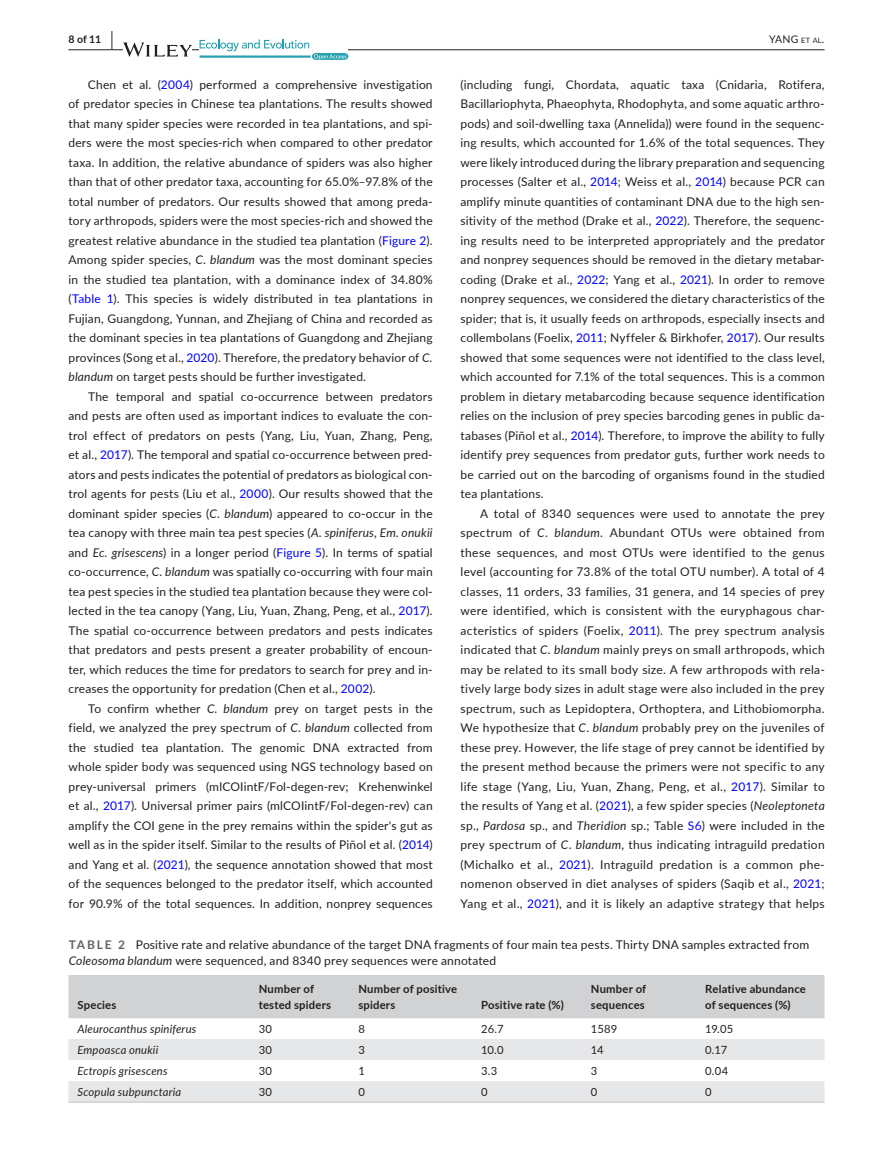
<style>
.page{position:relative;width:893px;height:1174px;background:#fff}
.page>*{position:absolute;margin:0;border:0;box-sizing:border-box;transform-origin:0 0}
.t1{font:12px/19.5px "Lato";letter-spacing:.015em;color:#231f20;text-align:justify}
.t2{font:700 11.25px/15.8px "Lato";letter-spacing:.02em;color:#231f20}
.t3{font:italic 11.25px "Lato";letter-spacing:.015em;color:#231f20}
.t4{font:11.25px "Lato";letter-spacing:.01em;color:#231f20}
.t5{font:10.5px "Lato";color:#231f20}
.t6{font:700 10.5px "Lato";color:#231f20}
.s1{font-size:19.5px}
.s2{font-size:7.35px}
.s3{color:#00f}
.s4{font-style:italic}
.s5{font-weight:700;color:#636366}
</style>
<div class="page">
<hr style="left:68px;top:49px;width:756px;height:1px;background:#231f20">
<svg style="left:123px;top:42px;width:69px;height:15px"></svg>
<svg style="left:200px;top:39px;width:148px;height:21px"></svg>
<div style="left:68px;top:975px;width:756px;height:43px;background:#d1d2d4"></div>
<svg style="left:68px;top:1039px;width:756px;height:62px;fill:#e6e7e9"></svg>
<hr style="left:68px;top:1101px;width:182px;height:1px;background:#d1d2d4">
<hr style="left:250px;top:1101px;width:99px;height:1px;background:#d1d2d4">
<hr style="left:349px;top:1101px;width:123px;height:1px;background:#d1d2d4">
<hr style="left:472px;top:1101px;width:110px;height:1px;background:#d1d2d4">
<hr style="left:582px;top:1101px;width:114px;height:1px;background:#d1d2d4">
<hr style="left:696px;top:1101px;width:128px;height:1px;background:#d1d2d4">
<p class="t6" style="left:68px;top:31px;width:46px">8 of 11 <span class="s1">|</span></p>
<p class="t5" style="left:769px;top:31px;width:57px">YANG <span class="s2">et al</span>.</p>
<p class="t1" style="left:68px;top:74px;width:366px;text-indent:20px">Chen et al. (<span class="s3">2004</span>) performed a comprehensive investigation of predator species in Chinese tea plantations. The results showed that many spider species were recorded in tea plantations, and spi&shy;ders were the most species-rich when compared to other predator taxa. In addition, the relative abundance of spiders was also higher than that of other predator taxa, accounting for 65.0%–97.8% of the total number of predators. Our results showed that among preda&shy;tory arthropods, spiders were the most species-rich and showed the greatest relative abundance in the studied tea plantation (<span class="s3">Figure 2</span>).<br>Among spider species, <span class="s4">C. blandum</span> was the most dominant species in the studied tea plantation, with a dominance index of 34.80% (<span class="s3">Table 1</span>). This species is widely distributed in tea plantations in Fujian, Guangdong, Yunnan, and Zhejiang of China and recorded as the dominant species in tea plantations of Guangdong and Zhejiang provinces (Song et al., <span class="s3">2020</span>). Therefore, the predatory behavior of <span class="s4">C. blandum</span> on target pests should be further investigated.</p>
<p class="t1" style="left:68px;top:386px;width:366px;text-indent:20px">The temporal and spatial co-occurrence between predators and pests are often used as important indices to evaluate the con&shy;trol effect of predators on pests (Yang, Liu, Yuan, Zhang, Peng, et al., <span class="s3">2017</span>). The temporal and spatial co-occurrence between pred&shy;ators and pests indicates the potential of predators as biological con&shy;trol agents for pests (Liu et al., <span class="s3">2000</span>). Our results showed that the dominant spider species (<span class="s4">C. blandum</span>) appeared to co-occur in the tea canopy with three main tea pest species (<span class="s4">A. spiniferus</span>, <span class="s4">Em. onukii </span>and <span class="s4">Ec. grisescens</span>) in a longer period (<span class="s3">Figure 5</span>). In terms of spatial co-occurrence, <span class="s4">C. blandum</span> was spatially co-occurring with four main tea pest species in the studied tea plantation because they were col&shy;lected in the tea canopy (Yang, Liu, Yuan, Zhang, Peng, et al., <span class="s3">2017</span>).<br>The spatial co-occurrence between predators and pests indicates that predators and pests present a greater probability of encoun&shy;ter, which reduces the time for predators to search for prey and in&shy;creases the opportunity for predation (Chen et al., <span class="s3">2002</span>).</p>
<p class="t1" style="left:69px;top:698px;width:366px;text-indent:19px">To confirm whether <span class="s4">C. blandum</span> prey on target pests in the field, we analyzed the prey spectrum of <span class="s4">C. blandum</span> collected from the studied tea plantation. The genomic DNA extracted from whole spider body was sequenced using NGS technology based on prey-universal primers (mlCOIintF/Fol-degen-rev; Krehenwinkel et al., <span class="s3">2017</span>). Universal primer pairs (mlCOIintF/Fol-degen-rev) can amplify the COI gene in the prey remains within the spider's gut as well as in the spider itself. Similar to the results of Piñol et al. (<span class="s3">2014</span>) and Yang et al. (<span class="s3">2021</span>), the sequence annotation showed that most of the sequences belonged to the predator itself, which accounted for 90.9% of the total sequences. In addition, nonprey sequences</p>
<p class="t1" style="left:460px;top:74px;width:366px">(including fungi, Chordata, aquatic taxa (Cnidaria, Rotifera, Bacillariophyta, Phaeophyta, Rhodophyta, and some aquatic arthro&shy;pods) and soil-dwelling taxa (Annelida)) were found in the sequenc&shy;ing results, which accounted for 1.6% of the total sequences. They were likely introduced during the library preparation and sequencing processes (Salter et al., <span class="s3">2014</span>; Weiss et al., <span class="s3">2014</span>) because PCR can amplify minute quantities of contaminant DNA due to the high sen&shy;sitivity of the method (Drake et al., <span class="s3">2022</span>). Therefore, the sequenc&shy;ing results need to be interpreted appropriately and the predator and nonprey sequences should be removed in the dietary metabar&shy;coding (Drake et al., <span class="s3">2022</span>; Yang et al., <span class="s3">2021</span>). In order to remove nonprey sequences, we considered the dietary characteristics of the spider; that is, it usually feeds on arthropods, especially insects and collembolans (Foelix, <span class="s3">2011</span>; Nyffeler &amp; Birkhofer, <span class="s3">2017</span>). Our results showed that some sequences were not identified to the class level, which accounted for 7.1% of the total sequences. This is a common problem in dietary metabarcoding because sequence identification relies on the inclusion of prey species barcoding genes in public da&shy;tabases (Piñol et al., <span class="s3">2014</span>). Therefore, to improve the ability to fully identify prey sequences from predator guts, further work needs to be carried out on the barcoding of organisms found in the studied tea plantations.</p>
<p class="t1" style="left:461px;top:503px;width:366px;text-indent:20px">A total of 8340 sequences were used to annotate the prey spectrum of <span class="s4">C. blandum</span>. Abundant OTUs were obtained from these sequences, and most OTUs were identified to the genus level (accounting for 73.8% of the total OTU number). A total of 4 classes, 11 orders, 33 families, 31 genera, and 14 species of prey were identified, which is consistent with the euryphagous char&shy;acteristics of spiders (Foelix, <span class="s3">2011</span>). The prey spectrum analysis indicated that <span class="s4">C. blandum</span> mainly preys on small arthropods, which may be related to its small body size. A few arthropods with rela&shy;tively large body sizes in adult stage were also included in the prey spectrum, such as Lepidoptera, Orthoptera, and Lithobiomorpha.<br>We hypothesize that <span class="s4">C. blandum</span> probably prey on the juveniles of these prey. However, the life stage of prey cannot be identified by the present method because the primers were not specific to any life stage (Yang, Liu, Yuan, Zhang, Peng, et al., <span class="s3">2017</span>). Similar to the results of Yang et al. (<span class="s3">2021</span>), a few spider species (<span class="s4">Neoleptoneta </span>sp., <span class="s4">Pardosa</span> sp., and <span class="s4">Theridion</span> sp.; Table <span class="s3">S6</span>) were included in the prey spectrum of <span class="s4">C. blandum</span>, thus indicating intraguild predation (Michalko et al., <span class="s3">2021</span>). Intraguild predation is a common phe&shy;nomenon observed in diet analyses of spiders (Saqib et al., <span class="s3">2021</span>; Yang et al., <span class="s3">2021</span>), and it is likely an adaptive strategy that helps</p>
<p class="t1" style="left:69px;top:935px;width:742px;line-height:16.5px"><span class="s5">TABLE 2</span> Positive rate and relative abundance of the target DNA fragments of four main tea pests. Thirty DNA samples extracted from<br><span class="s4">Coleosoma blandum</span> were sequenced, and 8340 prey sequences were annotated</p>
<p class="t2" style="left:77px;top:996px;width:41px">Species</p>
<p class="t2" style="left:259px;top:980px;width:74px">Number of tested spiders</p>
<p class="t2" style="left:358px;top:980px;width:100px">Number of positive spiders</p>
<p class="t2" style="left:591px;top:980px;width:57px">Number of sequences</p>
<p class="t2" style="left:705px;top:980px;width:102px">Relative abundance of sequences (%)</p>
<p class="t2" style="left:481px;top:996px;width:84px">Positive rate (%)</p>
<p class="t3" style="left:77px;top:1020px;width:120px">Aleurocanthus spiniferus</p>
<p class="t4" style="left:259px;top:1020px;width:15px">30</p>
<p class="t4" style="left:358px;top:1020px;width:8px">8</p>
<p class="t4" style="left:481px;top:1020px;width:24px">26.7</p>
<p class="t4" style="left:591px;top:1020px;width:28px">1589</p>
<p class="t4" style="left:705px;top:1020px;width:30px">19.05</p>
<p class="t3" style="left:77px;top:1042px;width:82px">Empoasca onukii</p>
<p class="t4" style="left:259px;top:1042px;width:15px">30</p>
<p class="t4" style="left:358px;top:1042px;width:8px">3</p>
<p class="t4" style="left:481px;top:1042px;width:24px">10.0</p>
<p class="t4" style="left:591px;top:1042px;width:14px">14</p>
<p class="t4" style="left:705px;top:1042px;width:23px">0.17</p>
<p class="t3" style="left:77px;top:1063px;width:92px">Ectropis grisescens</p>
<p class="t4" style="left:259px;top:1063px;width:15px">30</p>
<p class="t4" style="left:358px;top:1063px;width:8px">1</p>
<p class="t4" style="left:481px;top:1063px;width:18px">3.3</p>
<p class="t4" style="left:591px;top:1063px;width:8px">3</p>
<p class="t4" style="left:705px;top:1063px;width:25px">0.04</p>
<p class="t3" style="left:77px;top:1084px;width:105px">Scopula subpunctaria</p>
<p class="t4" style="left:259px;top:1084px;width:15px">30</p>
<p class="t4" style="left:358px;top:1084px;width:8px">0</p>
<p class="t4" style="left:481px;top:1084px;width:8px">0</p>
<p class="t4" style="left:591px;top:1084px;width:8px">0</p>
<p class="t4" style="left:705px;top:1084px;width:8px">0</p>
</div>
